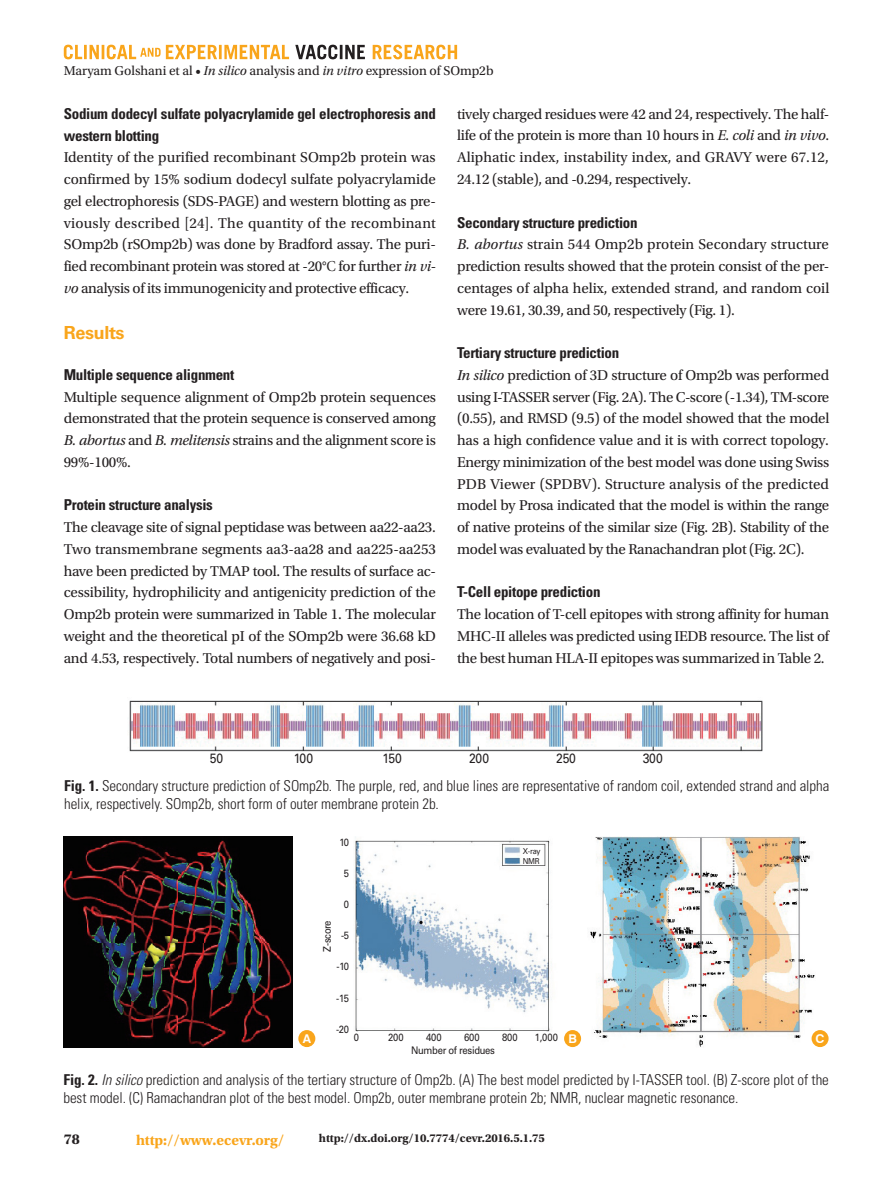
<style>
.page{position:relative;width:893px;height:1191px;background:#fff}
.page>*{position:absolute;margin:0;border:0;box-sizing:border-box;transform-origin:0 0}
.CVER_대제목{font:700 18px "Univers LT Std";letter-spacing:-.02em;color:#f9a51b}
.CVER_본문{font:15px/21.8px "Utopia Std";letter-spacing:-.02em;color:#231f20;text-align:justify}
.CVER_표그림캡션{font:300 condensed 15px/18px "Univers LT Std";letter-spacing:-.005em;color:#231f20}
.CVER_중제목{font:700 condensed 15px/21.8px "Univers LT Std";letter-spacing:-.02em;color:#231f20}
.t1{font:700 15px "Utopia Std";letter-spacing:-.005em;color:#f9a51b}
.t2{font:700 15px "Utopia Std";color:#231f20}
.t3{font:13.5px "Utopia Std";letter-spacing:-.005em;color:#231f20}
.CVER_그림지문{font:13.5px "Univers LT Std";letter-spacing:-.03em;color:#231f20;scale:.9 1}
.t4{font:700 12.15px "Swiss 721 BT";color:#fff}
.t5{font:700 12px "Utopia Std";letter-spacing:-.005em;color:#231f20}
.CVER_그림지문-2{font:10.5px "Univers LT Std";letter-spacing:-.03em;color:#231f20;scale:.9 1}
.CVER_그림지문-3{font:8.1px "Univers LT Std";letter-spacing:-.03em;color:#231f20;scale:.9 1}
.s1{font-style:italic}
.s2{font-family:"Giovanni Std"}
.s3{font-weight:700}
</style>
<div class="page">
<svg style="left:373px;top:45px;width:84px;height:14px"></svg>
<svg style="left:295px;top:45px;width:70px;height:14px"></svg>
<svg style="left:64px;top:45px;width:225px;height:14px"></svg>
<img style="left:129px;top:700px;width:634px;height:52px">
<img style="left:354px;top:840px;width:198px;height:192px">
<img style="left:590px;top:837px;width:226px;height:210px">
<div style="left:812px;top:1030px;width:17px;height:17px;background:#f9a51b;border-radius:50%"></div>
<div style="left:564px;top:1030px;width:17px;height:17px;background:#f9a51b;border-radius:50%"></div>
<img style="left:64px;top:837px;width:228px;height:210px">
<div style="left:298px;top:1030px;width:17px;height:17px;background:#f9a51b;border-radius:50%"></div>
<p class="t3" style="left:64px;top:63px;width:431px">Maryam Golshani et al • <span class="s1">In silico</span> analysis and <span class="s1">in vitro</span> expression of SOmp2b</p>
<p class="CVER_중제목" style="left:64px;top:102px;width:374px">Sodium dodecyl sulfate polyacrylamide gel electrophoresis and western blotting</p>
<p class="CVER_본문" style="left:64px;top:147px;width:374px">Identity of the purified recombinant SOmp2b protein was confirmed by 15% sodium dodecyl sulfate polyacrylamide gel electrophoresis (SDS-PAGE) and western blotting as pre&shy;viously described [24]. The quantity of the recombinant SOmp2b (rSOmp2b) was done by Bradford assay. The puri&shy;fied recombinant protein was stored at -20°<span class="s2">C</span> for further <span class="s1">in vi&shy;vo</span> analysis of its immunogenicity and protective efficacy.</p>
<p class="CVER_대제목" style="left:64px;top:322px;width:62px">Results</p>
<p class="CVER_중제목" style="left:64px;top:363px;width:172px">Multiple sequence alignment</p>
<p class="CVER_본문" style="left:64px;top:386px;width:374px">Multiple sequence alignment of Omp2b protein sequences demonstrated that the protein sequence is conserved among <span class="s1">B. abortus</span> and <span class="s1">B. melitensis</span> strains and the alignment score is 99%-100%.</p>
<p class="CVER_중제목" style="left:64px;top:494px;width:151px">Protein structure analysis</p>
<p class="CVER_본문" style="left:64px;top:516px;width:374px">The cleavage site of signal peptidase was between aa22-aa23.<br>Two transmembrane segments aa3-aa28 and aa225-aa253 have been predicted by TMAP tool. The results of surface ac&shy;cessibility, hydrophilicity and antigenicity prediction of the Omp2b protein were summarized in Table 1. The molecular weight and the theoretical pI of the SOmp2b were 36.68 kD and 4.53, respectively. Total numbers of negatively and posi-</p>
<p class="CVER_본문" style="left:457px;top:103px;width:374px">tively charged residues were 42 and 24, respectively. The half&shy;life of the protein is more than 10 hours in <span class="s1">E. coli</span> and <span class="s1">in vivo</span>.<br>Aliphatic index, instability index, and GRAVY were 67.12, 24.12 (stable), and -0.294, respectively.</p>
<p class="CVER_중제목" style="left:457px;top:211px;width:182px">Secondary structure prediction</p>
<p class="CVER_본문" style="left:457px;top:234px;width:374px"><span class="s1">B. abortus</span> strain 544 Omp2b protein Secondary structure prediction results showed that the protein consist of the per&shy;centages of alpha helix, extended strand, and random coil were 19.61, 30.39, and 50, respectively (Fig. 1).</p>
<p class="CVER_중제목" style="left:457px;top:342px;width:164px">Tertiary structure prediction</p>
<p class="CVER_본문" style="left:457px;top:364px;width:374px"><span class="s1">In silico</span> prediction of 3D structure of Omp2b was performed using I-TASSER server (Fig. 2A). The C-score (-1.34), TM-score (0.55), and RMSD (9.5) of the model showed that the model has a high confidence value and it is with correct topology.<br>Energy minimization of the best model was done using Swiss PDB Viewer (SPDBV). Structure analysis of the predicted model by Prosa indicated that the model is within the range of native proteins of the similar size (Fig. 2B). Stability of the model was evaluated by the Ranachandran plot (Fig. 2C).</p>
<p class="CVER_중제목" style="left:457px;top:581px;width:145px">T-Cell epitope prediction</p>
<p class="CVER_본문" style="left:457px;top:603px;width:374px">The location of T-cell epitopes with strong affinity for human MHC-II alleles was predicted using IEDB resource. The list of the best human HLA-II epitopes was summarized in Table 2.</p>
<p class="CVER_그림지문" style="left:210px;top:750px;width:16px">50</p>
<p class="CVER_그림지문" style="left:294px;top:750px;width:23px">100</p>
<p class="CVER_그림지문" style="left:382px;top:750px;width:23px">150</p>
<p class="CVER_그림지문" style="left:469px;top:750px;width:24px">200</p>
<p class="CVER_그림지문" style="left:556px;top:750px;width:23px">250</p>
<p class="CVER_그림지문" style="left:643px;top:750px;width:24px">300</p>
<p class="CVER_표그림캡션" style="left:64px;top:776px;width:767px"><span class="s3">Fig. 1.</span> Secondary structure prediction of SOmp2b. The purple, red, and blue lines are representative of random coil, extended strand and alpha helix, respectively. SOmp2b, short form of outer membrane protein 2b.</p>
<p class="CVER_그림지문-2" style="left:339px;top:835px;width:12px">10</p>
<p class="CVER_그림지문-2" style="left:344px;top:867px;width:7px">5</p>
<p class="CVER_그림지문-2" style="left:344px;top:898px;width:7px">0</p>
<p class="CVER_그림지문-2" style="left:341px;top:929px;width:11px">-5</p>
<p class="CVER_그림지문-2" style="left:337px;top:960px;width:15px">-10</p>
<p class="CVER_그림지문-2" style="left:336px;top:991px;width:16px">-15</p>
<p class="CVER_그림지문-2" style="left:336px;top:1022px;width:16px">-20</p>
<p class="CVER_그림지문-3" style="left:523px;top:846px;width:21px">X-ray</p>
<p class="CVER_그림지문-3" style="left:523px;top:856px;width:20px">NMR</p>
<p class="CVER_그림지문-2" style="left:321px;top:951px;width:36px;rotate:-90deg">Z-score</p>
<p class="CVER_그림지문-2" style="left:354px;top:1031px;width:7px">0</p>
<p class="CVER_그림지문-2" style="left:388px;top:1031px;width:19px">200</p>
<p class="CVER_그림지문-2" style="left:426px;top:1031px;width:19px">400</p>
<p class="CVER_그림지문-2" style="left:464px;top:1031px;width:19px">600</p>
<p class="CVER_그림지문-2" style="left:502px;top:1031px;width:19px">800</p>
<p class="CVER_그림지문-2" style="left:535px;top:1031px;width:27px">1,000</p>
<p class="t4" style="left:303px;top:1031px;width:10px">A</p>
<p class="t4" style="left:568px;top:1031px;width:10px">B</p>
<p class="t4" style="left:816px;top:1031px;width:10px">C</p>
<p class="CVER_그림지문-2" style="left:411px;top:1044px;width:95px">Number of residues</p>
<p class="CVER_표그림캡션" style="left:63px;top:1071px;width:767px"><span class="s3">Fig. 2.</span> <span class="s1">In silico</span> prediction and analysis of the tertiary structure of Omp2b. (A) The best model predicted by I-TASSER tool. (B) Z-score plot of the best model. (C) Ramachandran plot of the best model. Omp2b, outer membrane protein 2b; NMR, nuclear magnetic resonance.</p>
<p class="t2" style="left:64px;top:1130px;width:17px">78</p>
<p class="t1" style="left:136px;top:1131px;width:150px">http://www.ecevr.org/</p>
<p class="t5" style="left:319px;top:1131px;width:227px">http://dx.doi.org/10.7774/cevr.2016.5.1.75</p>
</div>
